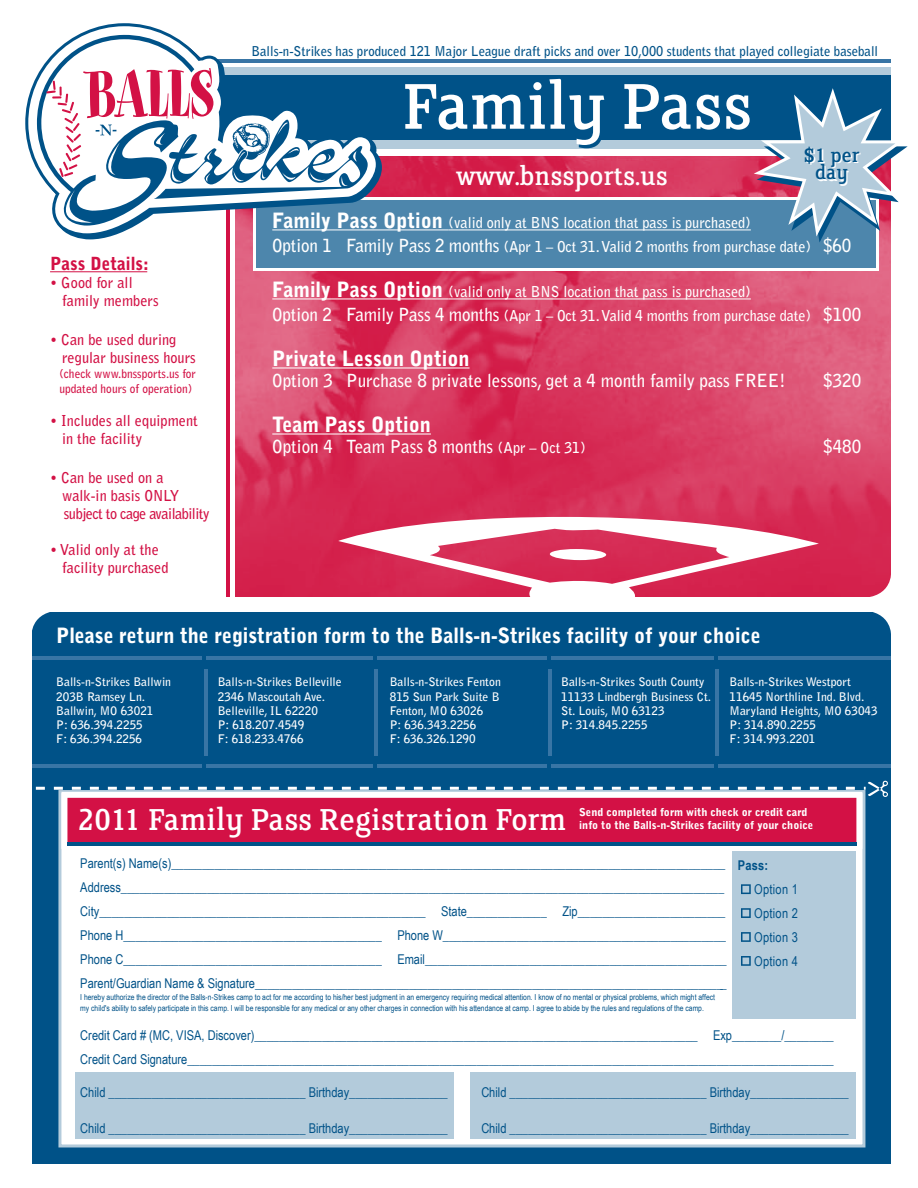
<style>
.page{position:relative;width:918px;height:1188px;background:#fff}
.page>*{position:absolute;margin:0;border:0;box-sizing:border-box;transform-origin:0 0}
.t1{font:72.3px "FS Clerkenwell";color:#fff}
.t2{font:33.9px "FS Clerkenwell";color:#fff}
.t3{font:29.25px "FS Clerkenwell";color:#fff}
.t4{font:21.9px "FS Clerkenwell";color:#005288}
.t5{font:900 21px "Bell Gothic Std";color:#fff;scale:.95 1}
.t6{font:700 18px "Bell Gothic Std";color:#fff;scale:.95 1}
.t7{font:900 18px "Bell Gothic Std";letter-spacing:.005em;color:#d31145;scale:.95 1}
.t8{font:700 15px/24px "Bell Gothic Std";color:#fff;scale:.95 1}
.t9{font:700 15px/18px "Bell Gothic Std";letter-spacing:.005em;color:#d31145;scale:.95 1}
.t10{font:700 15px/18px "Bell Gothic Std";letter-spacing:-.035em;color:#d31145;scale:.95 1}
.t11{font:13.5px/24px "Arial Narrow";color:#005288}
.t12{font:700 13.5px "Bell Gothic Std";color:#005288;scale:.95 1}
.t13{font:700 13.5px "Arial Narrow";color:#005288}
.t14{font:700 12px/15px "Bell Gothic Std";color:#d31145;scale:.95 1}
.t15{font:700 11.85px/14.1px "Bell Gothic Std";color:#fff}
.t16{font:900 10.8px "Bell Gothic Std";color:#fff}
.t17{font:8.25px/10.5px "Arial Narrow";color:#005288}
.s1{font-weight:900;font-size:21px}
.s2{font-size:18px}
.s3{font-size:15px}
</style>
<div class="page">
<div style="left:32px;top:63px;width:859px;height:1101px;background:#005288"></div>
<img style="left:235px;top:155px;width:656px;height:442px">
<div style="left:28px;top:147px;width:207px;height:455px;background:#fff"></div>
<div style="left:253px;top:197px;width:626px;height:74px;background:#4d86ac;border:3px solid #fff"></div>
<hr style="left:227px;top:147px;width:3px;height:451px;background:#d31145">
<div style="left:58px;top:790px;width:807px;height:358px;background:#fff;border:3px solid #b3cbdb"></div>
<div style="left:732px;top:851px;width:124px;height:168px;background:#b3cbdb"></div>
<svg style="left:61px;top:797px;width:801px;height:52px;background:#d62655"></svg>
<div style="left:75px;top:1072px;width:379px;height:67px;background:#b3cbdb"></div>
<div style="left:470px;top:1072px;width:386px;height:67px;background:#b3cbdb"></div>
<hr style="left:272px;top:230px;width:176px;height:1px;background:#fff">
<hr style="left:448px;top:230px;width:303px;height:1px;background:#fff">
<hr style="left:272px;top:299px;width:176px;height:1px;background:#fff">
<hr style="left:448px;top:299px;width:303px;height:1px;background:#fff">
<hr style="left:272px;top:367px;width:198px;height:2px;background:#fff">
<hr style="left:272px;top:433px;width:159px;height:2px;background:#fff">
<hr style="left:50px;top:271px;width:97px;height:1px;background:#d31145">
<div style="left:123px;top:140px;width:734px;height:13px;background:#b3cbdb"></div>
<div style="left:123px;top:66px;width:768px;height:9px;background:#b3cbdb"></div>
<hr style="left:67px;top:842px;width:789px;height:4px;background:#005288">
<svg style="left:36px;top:781px;width:852px;height:16px"></svg>
<svg style="left:741px;top:884px;width:10px;height:10px"></svg>
<svg style="left:741px;top:908px;width:10px;height:10px"></svg>
<svg style="left:741px;top:932px;width:10px;height:10px"></svg>
<svg style="left:741px;top:956px;width:10px;height:10px"></svg>
<div style="left:18px;top:149px;width:841px;height:6px;background:#fff"></div>
<hr style="left:18px;top:63px;width:882px;height:3px;background:#fff">
<svg style="left:860px;top:571px;width:31px;height:26px"></svg>
<svg style="left:860px;top:611px;width:31px;height:23px"></svg>
<svg style="left:32px;top:611px;width:31px;height:20px"></svg>
<div style="left:21px;top:597px;width:874px;height:14px;background:#fff"></div>
<hr style="left:32px;top:657px;width:859px;height:3px;background:#3875a5">
<hr style="left:32px;top:765px;width:859px;height:3px;background:#3875a5">
<hr style="left:203px;top:654px;width:3px;height:120px;background:#005288">
<hr style="left:204px;top:669px;width:3px;height:87px;background:#3875a5">
<hr style="left:374px;top:654px;width:3px;height:120px;background:#005288">
<hr style="left:548px;top:654px;width:3px;height:120px;background:#005288">
<hr style="left:715px;top:654px;width:3px;height:120px;background:#005288">
<svg style="left:338px;top:517px;width:481px;height:80px;background:#e26d89"></svg>
<svg style="left:548px;top:549px;width:59px;height:11px"></svg>
<svg style="left:754px;top:88px;width:154px;height:155px"></svg>
<hr style="left:374px;top:669px;width:3px;height:87px;background:#3875a5">
<hr style="left:548px;top:669px;width:3px;height:87px;background:#3875a5">
<hr style="left:715px;top:669px;width:3px;height:87px;background:#3875a5">
<hr style="left:123px;top:60px;width:768px;height:3px;background:#3875a5">
<svg style="left:72px;top:59px;width:310px;height:180px"></svg>
<svg style="left:25px;top:23px;width:354px;height:213px"></svg>
<svg style="left:28px;top:26px;width:348px;height:207px"></svg>
<svg style="left:36px;top:35px;width:335px;height:194px"></svg>
<p class="t12" style="left:252px;top:43px;width:661px">Balls-n-Strikes has produced 121 Major League draft picks and over 10,000 students that played collegiate baseball</p>
<h3 class="t7" style="left:50px;top:253px;width:106px">Pass Details:</h3>
<p class="t9" style="left:62px;top:274px;width:103px;text-indent:-12px">• Good for all family members</p>
<p class="t9" style="left:62px;top:331px;width:142px;text-indent:-12px">• Can be used during regular business hours</p>
<p class="t14" style="left:59px;top:366px;width:145px">(check www.bnssports.us for updated hours of operation)</p>
<p class="t9" style="left:62px;top:412px;width:145px;text-indent:-12px">• Includes all equipment in the facility</p>
<p class="t10" style="left:62px;top:469px;width:157px;text-indent:-12px">• Can be used on a walk-in basis ONLY subject to cage availability</p>
<p class="t9" style="left:62px;top:541px;width:114px;text-indent:-12px">• Valid only at the facility purchased</p>
<h1 class="t1" style="left:401px;top:73px;width:352px">Family Pass</h1>
<h3 class="t4" style="left:804px;top:145px;width:57px">$1 per</h3>
<h3 class="t3" style="left:456px;top:162px;width:213px">www.bnssports.us</h3>
<h3 class="t4" style="left:815px;top:162px;width:35px">day</h3>
<p class="t8" style="left:272px;top:210px;width:611px"><span class="s1">Family Pass Option</span> (valid only at BNS location that pass is purchased)<br><span class="s2">Option 1 Family Pass 2 months</span> (Apr 1 – Oct 31. Valid 2 months from purchase date) <span class="s2">$60</span></p>
<p class="t8" style="left:272px;top:279px;width:622px"><span class="s1">Family Pass Option</span> (valid only at BNS location that pass is purchased)<br><span class="s2">Option 2 Family Pass 4 months</span> (Apr 1 – Oct 31. Valid 4 months from purchase date) <span class="s2">$100</span></p>
<h3 class="t5" style="left:272px;top:346px;width:209px">Private Lesson Option</h3>
<h3 class="t6" style="left:272px;top:370px;width:542px">Option 3 Purchase 8 private lessons, get a 4 month family pass FREE!</h3>
<h3 class="t6" style="left:823px;top:370px;width:42px">$320</h3>
<h3 class="t5" style="left:272px;top:412px;width:168px">Team Pass Option</h3>
<h3 class="t6" style="left:272px;top:436px;width:331px">Option 4 Team Pass 8 months <span class="s3">(Apr – Oct 31)</span></h3>
<h3 class="t6" style="left:823px;top:436px;width:42px">$480</h3>
<h3 class="t5" style="left:56px;top:623px;width:743px">Please return the registration form to the Balls-n-Strikes facility of your choice</h3>
<p class="t15" style="left:218px;top:675px;width:126px">Balls-n-Strikes Belleville<br>2346 Mascoutah Ave.<br>Belleville, IL 62220<br>P: 618.207.4549<br>F: 618.233.4766</p>
<p class="t15" style="left:561px;top:675px;width:152px">Balls-n-Strikes South County<br>11133 Lindbergh Business Ct.<br>St. Louis, MO 63123<br>P: 314.845.2255</p>
<p class="t15" style="left:730px;top:675px;width:150px">Balls-n-Strikes Westport<br>11645 Northline Ind. Blvd.<br>Maryland Heights, MO 63043<br>P: 314.890.2255<br>F: 314.993.2201</p>
<p class="t15" style="left:56px;top:675px;width:116px">Balls-n-Strikes Ballwin<br>203B Ramsey Ln.<br>Ballwin, MO 63021<br>P: 636.394.2255<br>F: 636.394.2256</p>
<p class="t15" style="left:390px;top:675px;width:113px">Balls-n-Strikes Fenton<br>815 Sun Park Suite B<br>Fenton, MO 63026<br>P: 636.343.2256<br>F: 636.326.1290</p>
<h2 class="t2" style="left:77px;top:804px;width:491px">2011 Family Pass Registration Form</h2>
<p class="t16" style="left:579px;top:806px;width:230px">Send completed form with check or credit card</p>
<p class="t16" style="left:579px;top:819px;width:236px">info to the Balls-n-Strikes facility of your choice</p>
<p class="t13" style="left:738px;top:855px;width:32px">Pass:</p>
<p class="t11" style="left:754px;top:877px;width:45px;text-align:justify">Option 1<br>Option 2<br>Option 3<br>Option 4</p>
<p class="t11" style="left:80px;top:851px;width:648px">Parent(s) Name(s)__________________________________________________________________________________________ Address__________________________________________________________________________________________________ City_____________________________________________________ State_____________ Zip________________________ Phone H__________________________________________ Phone W______________________________________________ Phone C__________________________________________ Email_________________________________________________ Parent/Guardian Name &amp; Signature_____________________________________________________________________________</p>
<p class="t17" style="left:80px;top:992px;width:636px">I hereby authorize the director of the Balls-n-Strikes camp to act for me according to his/her best judgment in an emergency requiring medical attention. I know of no mental or physical problems, which might affect my child's ability to safely participate in this camp. I will be responsible for any medical or any other charges in connection with his attendance at camp. I agree to abide by the rules and regulations of the camp.</p>
<p class="t11" style="left:80px;top:1022px;width:755px">Credit Card # (MC, VISA, Discover)________________________________________________________________________ Exp________/________<br>Credit Card Signature_________________________________________________________________________________________________________</p>
<p class="t11" style="left:80px;top:1079px;width:369px">Child ________________________________ Birthday________________</p>
<p class="t11" style="left:80px;top:1115px;width:369px">Child ________________________________ Birthday________________</p>
<p class="t11" style="left:481px;top:1079px;width:369px">Child ________________________________ Birthday________________</p>
<p class="t11" style="left:481px;top:1115px;width:369px">Child ________________________________ Birthday________________</p>
</div>
